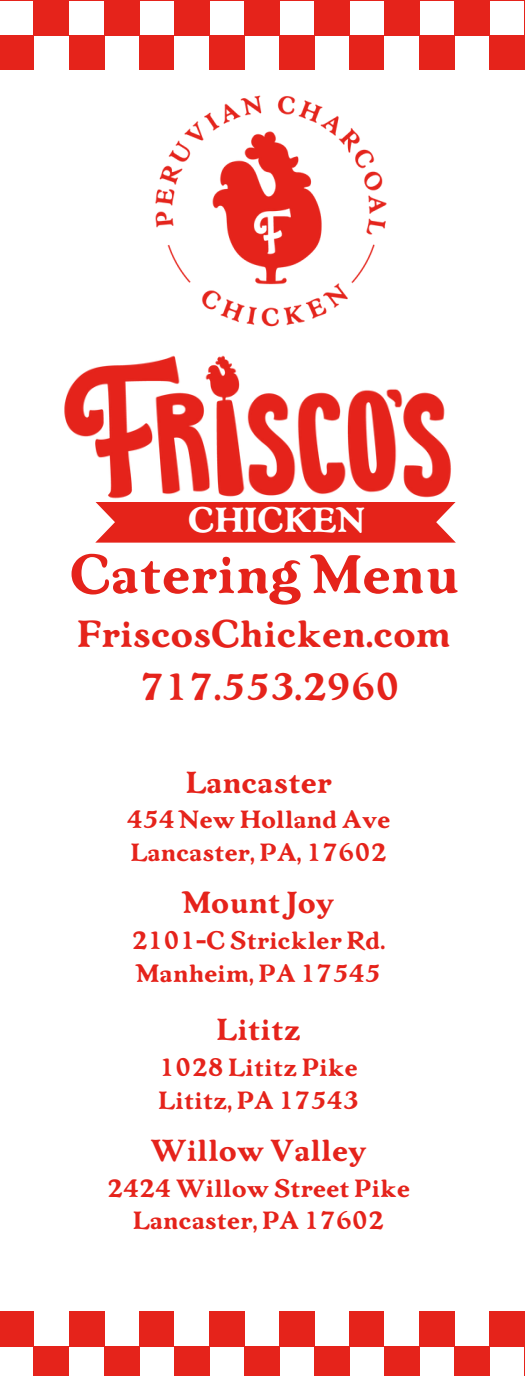
<style>
.page{position:relative;width:525px;height:1376px;background:#fff}
.page>*{position:absolute;margin:0;border:0;box-sizing:border-box;transform-origin:0 0}
.t1{font:700 51.27px "OPTI Art Craft";color:#e5231b}
.t2{font:700 35.88px "OPTI Art Craft";color:#e5231b}
.t3{font:700 33.07px "OPTI Art Craft";color:#fff}
.t4{font:700 28.88px "OPTI Art Craft";color:#e5231b}
.t5{font:700 23.62px "OPTI Art Craft";color:#e5231b}
</style>
<div class="page">
<hr style="left:69px;top:0;width:35px;height:1px;background:#e5231b">
<hr style="left:139px;top:0;width:35px;height:1px;background:#e5231b">
<hr style="left:0;top:0;width:34px;height:1px;background:#e5231b">
<div style="left:139px;top:36px;width:35px;height:33px;background:#e5231b"></div>
<div style="left:34px;top:0;width:35px;height:36px;background:#e5231b"></div>
<div style="left:0;top:36px;width:34px;height:33px;background:#e5231b"></div>
<div style="left:104px;top:0;width:35px;height:36px;background:#e5231b"></div>
<div style="left:69px;top:36px;width:35px;height:33px;background:#e5231b"></div>
<hr style="left:279px;top:0;width:35px;height:1px;background:#e5231b">
<hr style="left:349px;top:0;width:35px;height:1px;background:#e5231b">
<hr style="left:209px;top:0;width:35px;height:1px;background:#e5231b">
<div style="left:174px;top:1px;width:35px;height:35px;background:#e5231b"></div>
<div style="left:349px;top:36px;width:35px;height:33px;background:#e5231b"></div>
<div style="left:244px;top:1px;width:35px;height:35px;background:#e5231b"></div>
<div style="left:209px;top:36px;width:35px;height:33px;background:#e5231b"></div>
<div style="left:314px;top:1px;width:35px;height:35px;background:#e5231b"></div>
<div style="left:279px;top:36px;width:35px;height:33px;background:#e5231b"></div>
<hr style="left:489px;top:0;width:35px;height:1px;background:#e5231b">
<hr style="left:419px;top:0;width:35px;height:1px;background:#e5231b">
<div style="left:384px;top:1px;width:35px;height:35px;background:#e5231b"></div>
<div style="left:454px;top:1px;width:35px;height:35px;background:#e5231b"></div>
<div style="left:419px;top:36px;width:35px;height:33px;background:#e5231b"></div>
<hr style="left:524px;top:1px;width:1px;height:35px;background:#e5231b">
<div style="left:489px;top:36px;width:35px;height:33px;background:#e5231b"></div>
<img style="left:139px;top:69px;width:248px;height:226px">
<div style="left:69px;top:1311px;width:35px;height:35px;background:#e5231b"></div>
<div style="left:139px;top:1311px;width:35px;height:35px;background:#e5231b"></div>
<div style="left:0;top:1311px;width:34px;height:35px;background:#e5231b"></div>
<div style="left:34px;top:1346px;width:35px;height:29px;background:#e5231b"></div>
<div style="left:104px;top:1346px;width:35px;height:29px;background:#e5231b"></div>
<div style="left:279px;top:1311px;width:35px;height:35px;background:#e5231b"></div>
<div style="left:349px;top:1311px;width:35px;height:35px;background:#e5231b"></div>
<div style="left:209px;top:1311px;width:35px;height:35px;background:#e5231b"></div>
<div style="left:174px;top:1346px;width:35px;height:29px;background:#e5231b"></div>
<div style="left:244px;top:1346px;width:35px;height:29px;background:#e5231b"></div>
<div style="left:314px;top:1346px;width:35px;height:29px;background:#e5231b"></div>
<div style="left:489px;top:1311px;width:35px;height:35px;background:#e5231b"></div>
<div style="left:419px;top:1311px;width:35px;height:35px;background:#e5231b"></div>
<div style="left:384px;top:1346px;width:35px;height:29px;background:#e5231b"></div>
<div style="left:454px;top:1346px;width:35px;height:29px;background:#e5231b"></div>
<svg style="left:524px;top:1346px;width:1px;height:29px"></svg>
<img style="left:64px;top:295px;width:392px;height:248px">
<div style="left:95px;top:502px;width:361px;height:40px;background:#e5231a"></div>
<h3 class="t3" style="left:187px;top:503px;width:179px">CHICKEN</h3>
<p class="t1" style="left:68px;top:548px;width:391px">Catering Menu</p>
<p class="t2" style="left:76px;top:615px;width:375px">FriscosChicken.com</p>
<p class="t2" style="left:139px;top:668px;width:261px">717.553.2960</p>
<p class="t4" style="left:185px;top:767px;width:148px">Lancaster</p>
<p class="t5" style="left:126px;top:807px;width:265px">454 New Holland Ave</p>
<h1 class="t5" style="left:130px;top:840px;width:258px">Lancaster, PA, 17602</h1>
<h2 class="t4" style="left:182px;top:888px;width:153px">Mount Joy</h2>
<h2 class="t5" style="left:131px;top:928px;width:255px">2101-C Strickler Rd.</h2>
<p class="t5" style="left:136px;top:961px;width:246px">Manheim, PA 17545</p>
<p class="t4" style="left:216px;top:1015px;width:86px">Lititz</p>
<p class="t5" style="left:159px;top:1055px;width:200px">1028 Lititz Pike</p>
<p class="t5" style="left:157px;top:1088px;width:202px">Lititz, PA 17543</p>
<p class="t4" style="left:150px;top:1136px;width:218px">Willow Valley</p>
<p class="t5" style="left:106px;top:1176px;width:305px">2424 Willow Street Pike</p>
<p class="t5" style="left:132px;top:1209px;width:253px">Lancaster, PA 17602</p>
</div>
